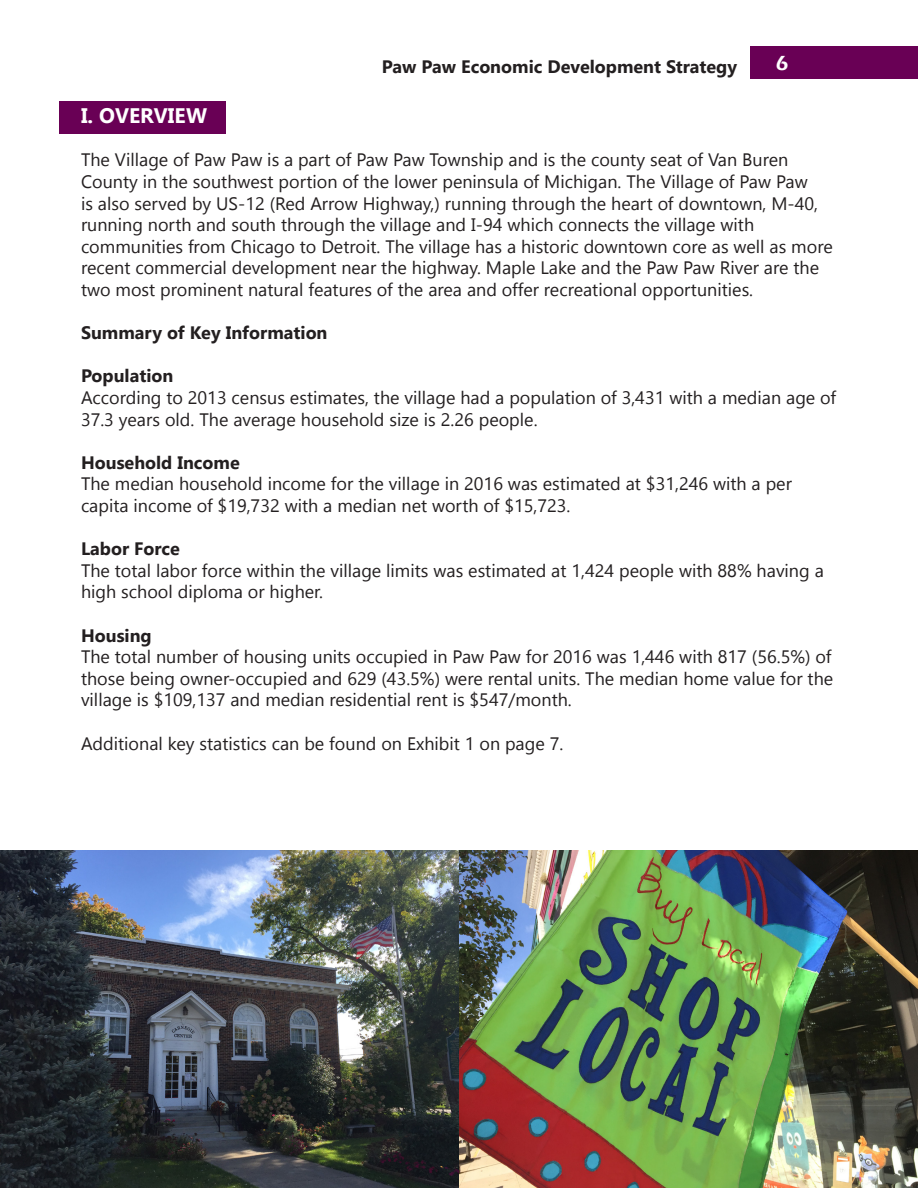
<style>
.page{position:relative;width:918px;height:1188px;background:#fff}
.page>*{position:absolute;margin:0;border:0;box-sizing:border-box;transform-origin:0 0}
.t1{font:700 21px "Gadugi";color:#fff}
.t2{font:600 21px "Eras ITC";color:#fff}
.t3{font:18px/21.6px "Gadugi";color:#231f20}
.t4{font:700 18px "Gadugi";color:#231f20}
</style>
<div class="page">
<div style="left:751px;top:47px;width:167px;height:32px;background:#690055"></div>
<div style="left:59px;top:101px;width:167px;height:32px;background:#690055"></div>
<img style="left:0;top:850px;width:918px;height:338px">
<p class="t4" style="left:382px;top:56px;width:357px">Paw Paw Economic Development Strategy</p>
<p class="t2" style="left:776px;top:51px;width:14px">6</p>
<p class="t1" style="left:81px;top:103px;width:128px">I. OVERVIEW</p>
<p class="t3" style="left:81px;top:149px;width:739px">The Village of Paw Paw is a part of Paw Paw Township and is the county seat of Van Buren County in the southwest portion of the lower peninsula of Michigan. The Village of Paw Paw is also served by US-12 (Red Arrow Highway,) running through the heart of downtown, M-40, running north and south through the village and I-94 which connects the village with</p>
<p class="t3" style="left:81px;top:236px;width:753px">communities from Chicago to Detroit. The village has a historic downtown core as well as more recent commercial development near the highway. Maple Lake and the Paw Paw River are the two most prominent natural features of the area and offer recreational opportunities.</p>
<p class="t4" style="left:81px;top:322px;width:248px">Summary of Key Information</p>
<p class="t4" style="left:81px;top:365px;width:94px">Population</p>
<p class="t3" style="left:81px;top:387px;width:757px">According to 2013 census estimates, the village had a population of 3,431 with a median age of</p>
<p class="t3" style="left:81px;top:408px;width:458px">37.3 years old. The average household size is 2.26 people.</p>
<p class="t4" style="left:81px;top:452px;width:160px">Household Income</p>
<p class="t3" style="left:81px;top:473px;width:712px">The median household income for the village in 2016 was estimated at $31,246 with a per</p>
<p class="t3" style="left:81px;top:495px;width:491px">capita income of $19,732 with a median net worth of $15,723.</p>
<p class="t4" style="left:81px;top:538px;width:101px">Labor Force</p>
<p class="t3" style="left:81px;top:560px;width:744px">The total labor force within the village limits was estimated at 1,424 people with 88% having a high school diploma or higher.</p>
<p class="t4" style="left:81px;top:624px;width:72px">Housing</p>
<p class="t3" style="left:81px;top:646px;width:754px;text-align:justify">The total number of housing units occupied in Paw Paw for 2016 was 1,446 with 817 (56.5%) of those being owner-occupied and 629 (43.5%) were rental units. The median home value for the village is $109,137 and median residential rent is $547/month.</p>
<p class="t3" style="left:81px;top:732px;width:484px">Additional key statistics can be found on Exhibit 1 on page 7.</p>
</div>
